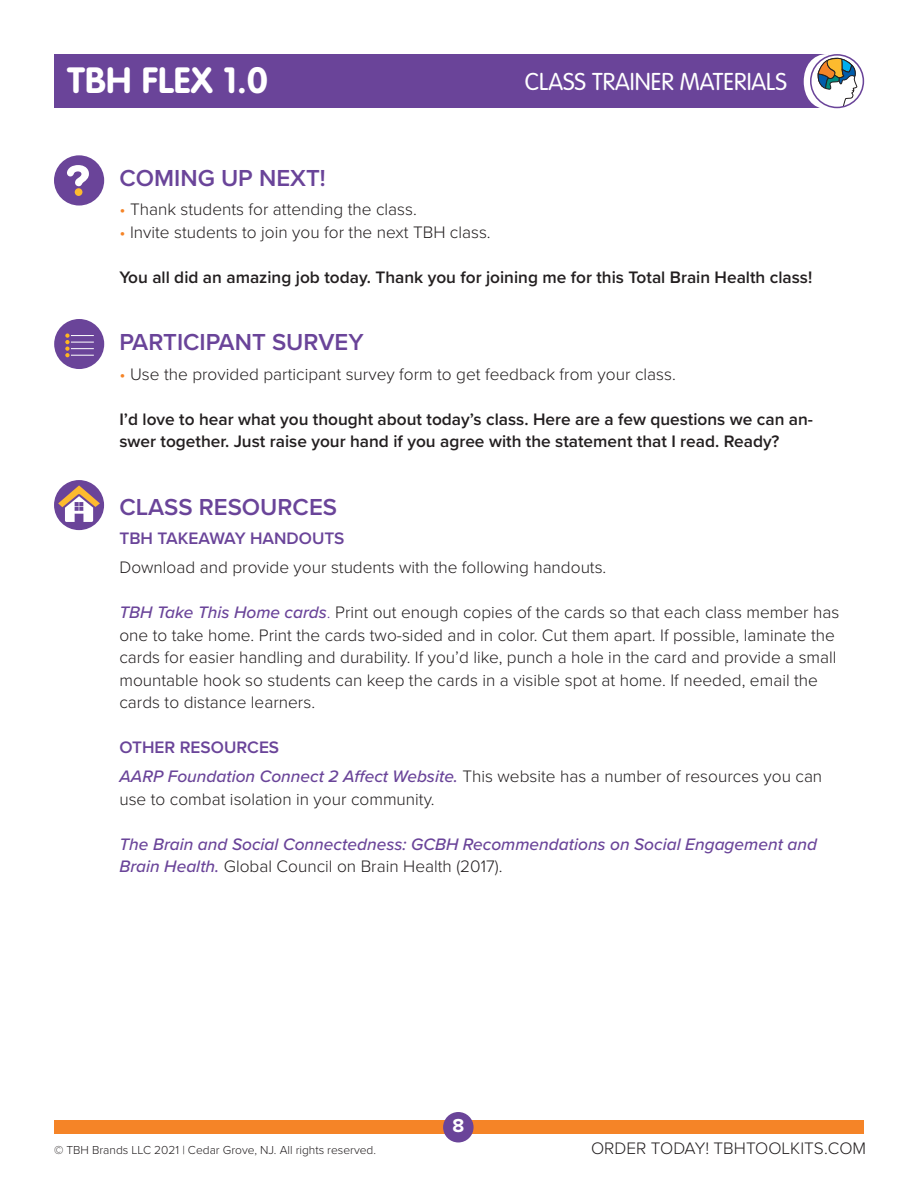
<style>
.page{position:relative;width:918px;height:1188px;background:#fff}
.page>*{position:absolute;margin:0;border:0;box-sizing:border-box;transform-origin:0 0}
.t1{font:700 36px "VAG Rounded";letter-spacing:.01em;color:#fff}
.t2{font:600 24px "Proxima Nova";color:#6a4499}
.Activity{font:300 24px "VAG Rounded";color:#fff}
.t3{font:700 19.5px "Proxima Nova";color:#fff}
.List_Paragraph{font:300 17.25px/22.5px "Proxima Nova";color:#231f20}
.t4{font:600 17.25px/22.5px "Proxima Nova";color:#231f20}
.t5{font:italic 500 17.25px/22.5px "Proxima Nova";color:#6a4499}
.t6{font:600 17.25px "Proxima Nova";color:#6a4499}
.Copyright{font:300 12px "Proxima Nova";color:#231f20}
.s1{color:#f58427}
.s2{font-weight:500;font-style:italic;color:#6a4499}
.s3{color:#6a4499}
.s4{font-weight:300;font-style:normal;color:#231f20}
</style>
<div class="page">
<div style="left:54px;top:54px;width:775px;height:54px;background:#6a4499"></div>
<div style="left:54px;top:1120px;width:810px;height:14px;background:#f58427"></div>
<div style="left:443px;top:1112px;width:31px;height:30px;background:#6a4499;border-radius:50%"></div>
<svg style="left:804px;top:54px;width:53px;height:55px"></svg>
<div style="left:810px;top:54px;width:54px;height:54px;border:2px solid #6a4499;border-radius:50%"></div>
<div style="left:54px;top:155px;width:50px;height:51px;background:#6a4499;border-radius:50%"></div>
<svg style="left:67px;top:165px;width:22px;height:21px"></svg>
<div style="left:75px;top:188px;width:7px;height:8px;background:#fdbb2e;border-radius:50%"></div>
<div style="left:54px;top:480px;width:50px;height:50px;background:#6a4499;border-radius:50%"></div>
<svg style="left:58px;top:485px;width:42px;height:37px"></svg>
<div style="left:54px;top:319px;width:50px;height:50px;background:#6a4499;border-radius:50%"></div>
<svg style="left:65px;top:333px;width:29px;height:24px"></svg>
<p class="t1" style="left:68px;top:59px;width:202px">TBH FLEX 1.0</p>
<p class="Activity" style="left:525px;top:68px;width:264px">CLASS TRAINER MATERIALS</p>
<p class="t2" style="left:119px;top:160px;width:208px">COMING UP NEXT!</p>
<p class="List_Paragraph" style="left:119px;top:197px;width:299px"><span class="s1">•</span> Thank students for attending the class.</p>
<p class="List_Paragraph" style="left:119px;top:220px;width:373px"><span class="s1">•</span> Invite students to join you for the next TBH class.</p>
<p class="t4" style="left:119px;top:265px;width:694px">You all did an amazing job today. Thank you for joining me for this Total Brain Health class!</p>
<p class="t2" style="left:119px;top:324px;width:246px">PARTICIPANT SURVEY</p>
<p class="List_Paragraph" style="left:119px;top:362px;width:558px"><span class="s1">•</span> Use the provided participant survey form to get feedback from your class.</p>
<p class="t4" style="left:119px;top:407px;width:695px">I’d love to hear what you thought about today’s class. Here are a few questions we can an&shy;swer together. Just raise your hand if you agree with the statement that I read. Ready?</p>
<p class="t2" style="left:119px;top:489px;width:219px">CLASS RESOURCES</p>
<p class="t6" style="left:119px;top:525px;width:227px">TBH TAKEAWAY HANDOUTS</p>
<p class="List_Paragraph" style="left:119px;top:555px;width:489px">Download and provide your students with the following handouts.</p>
<p class="List_Paragraph" style="left:119px;top:600px;width:721px"><span class="s2">TBH Take This Home cards</span><span class="s3">.</span> Print out enough copies of the cards so that each class member has one to take home. Print the cards two-sided and in color. Cut them apart. If possible, laminate the cards for easier handling and durability. If you’d like, punch a hole in the card and provide a small mountable hook so students can keep the cards in a visible spot at home. If needed, email the cards to distance learners.</p>
<p class="t6" style="left:119px;top:735px;width:161px">OTHER RESOURCES</p>
<p class="List_Paragraph" style="left:119px;top:764px;width:704px"><span class="s2">AARP Foundation Connect 2 Affect Website.</span> This website has a number of resources you can use to combat isolation in your community.</p>
<p class="t5" style="left:119px;top:832px;width:699px">The Brain and Social Connectedness: GCBH Recommendations on Social Engagement and<br>Brain Health. <span class="s4">Global Council on Brain Health (2017).</span></p>
<p class="Copyright" style="left:54px;top:1141px;width:324px">© TBH Brands LLC 2021 | Cedar Grove, NJ. All rights reserved.</p>
<p class="t3" style="left:452px;top:1111px;width:13px">8</p>
<p class="List_Paragraph" style="left:591px;top:1136px;width:277px">ORDER TODAY! TBHTOOLKITS.COM</p>
</div>
